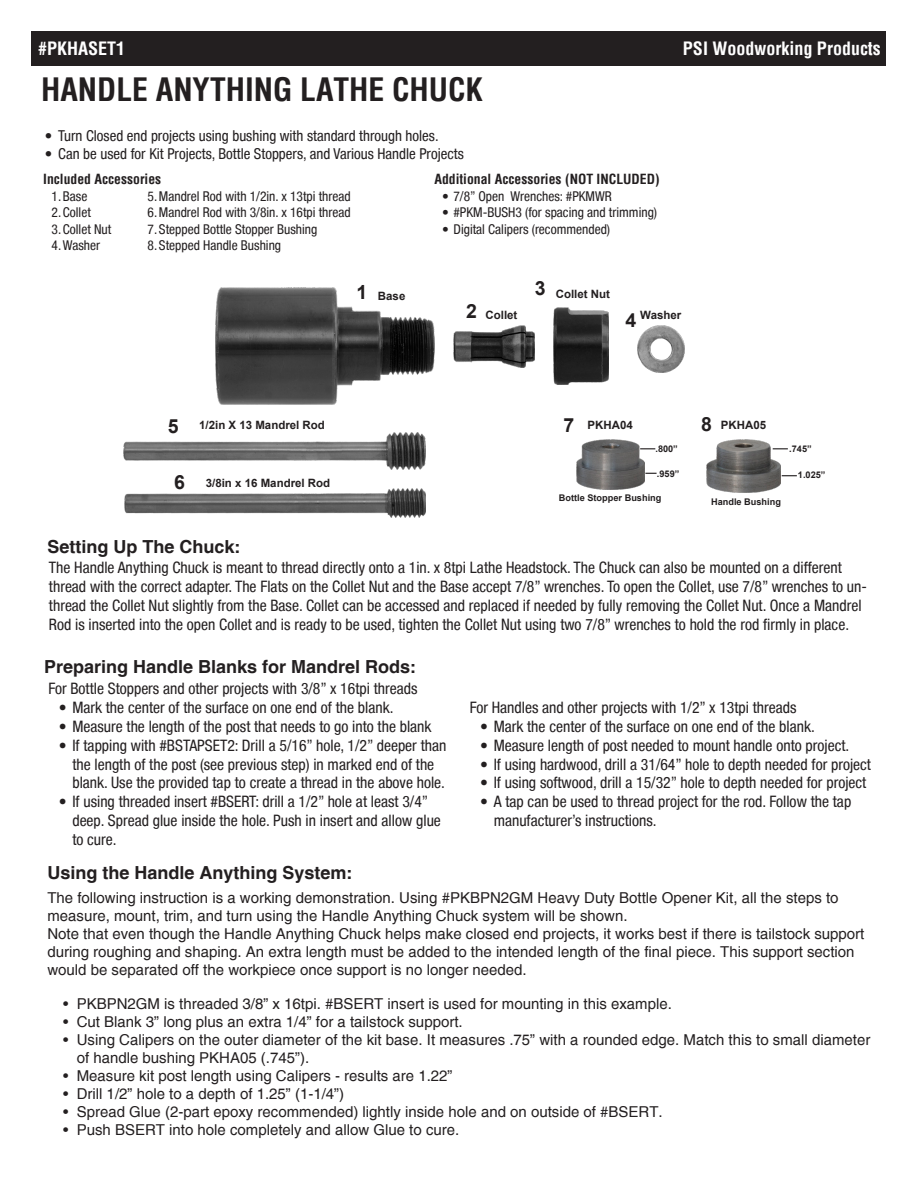
<style>
.page{position:relative;width:918px;height:1188px;background:#fff}
.page>*{position:absolute;margin:0;border:0;box-sizing:border-box;transform-origin:0 0}
.t1{font:700 condensed 31.5px "Helvetica";color:#231f20}
.t2{font:700 19.5px "Arial";color:#231f20}
.Section_Header{font:700 18px "Helvetica";color:#231f20}
.t3{font:700 condensed 18px "Helvetica";color:#fff}
.Body_Bullet{font:condensed 15.75px/18.9px "Helvetica Neue Condensed";color:#231f20}
.Section_Header-2{font:15px/18px "Helvetica";color:#231f20}
.t4{font:condensed 15px "Helvetica Neue Condensed";color:#231f20}
.SubSection_Head{font:700 condensed 13.65px "Helvetica";color:#231f20}
.t5{font:condensed 13.5px "Helvetica Neue Condensed";color:#231f20}
.t6{font:700 11.55px "Arial";color:#231f20}
.t7{font:700 9.15px "Arial";color:#231f20}
</style>
<div class="page">
<img style="left:216px;top:288px;width:219px;height:117px">
<img style="left:454px;top:325px;width:81px;height:42px">
<img style="left:554px;top:308px;width:55px;height:77px">
<img style="left:638px;top:325px;width:47px;height:47px">
<img style="left:123px;top:432px;width:303px;height:38px">
<img style="left:124px;top:489px;width:302px;height:28px">
<img style="left:576px;top:439px;width:68px;height:50px">
<img style="left:706px;top:439px;width:75px;height:54px">
<svg style="left:640px;top:448px;width:15px;height:1px"></svg>
<svg style="left:645px;top:473px;width:12px;height:1px"></svg>
<svg style="left:773px;top:448px;width:15px;height:1px"></svg>
<svg style="left:782px;top:475px;width:15px;height:1px"></svg>
<div style="left:32px;top:32px;width:854px;height:34px;background:#231f20"></div>
<p class="t3" style="left:38px;top:36px;width:89px">#PKHASET1</p>
<p class="t3" style="left:683px;top:36px;width:200px">PSI Woodworking Products</p>
<p class="t1" style="left:41px;top:69px;width:443px">HANDLE ANYTHING LATHE CHUCK</p>
<p class="t4" style="left:45px;top:127px;width:395px">• Turn Closed end projects using bushing with standard through holes.</p>
<p class="t4" style="left:45px;top:145px;width:421px">• Can be used for Kit Projects, Bottle Stoppers, and Various Handle Projects</p>
<p class="SubSection_Head" style="left:43px;top:171px;width:120px">Included Accessories</p>
<p class="t5" style="left:52px;top:189px;width:37px">1.Base</p>
<p class="t5" style="left:52px;top:205px;width:41px">2.Collet</p>
<p class="t5" style="left:52px;top:221px;width:61px">3.Collet Nut</p>
<p class="t5" style="left:52px;top:237px;width:50px">4.Washer</p>
<p class="SubSection_Head" style="left:434px;top:171px;width:227px">Additional Accessories (NOT INCLUDED)</p>
<p class="t5" style="left:442px;top:189px;width:171px">• 7/8” Open Wrenches: #PKMWR</p>
<p class="t5" style="left:442px;top:205px;width:217px">• #PKM-BUSH3 (for spacing and trimming)</p>
<p class="t5" style="left:442px;top:221px;width:170px">• Digital Calipers (recommended)</p>
<p class="t5" style="left:148px;top:189px;width:205px">5.Mandrel Rod with 1/2in. x 13tpi thread</p>
<p class="t5" style="left:148px;top:205px;width:205px">6.Mandrel Rod with 3/8in. x 16tpi thread</p>
<p class="t5" style="left:148px;top:221px;width:171px">7.Stepped Bottle Stopper Bushing</p>
<p class="t5" style="left:148px;top:237px;width:135px">8.Stepped Handle Bushing</p>
<p class="t2" style="left:356px;top:279px;width:12px">1</p>
<p class="t6" style="left:378px;top:288px;width:29px">Base</p>
<p class="t2" style="left:168px;top:412px;width:12px">5</p>
<p class="t6" style="left:199px;top:416px;width:127px">1/2in X 13 Mandrel Rod</p>
<p class="t2" style="left:174px;top:468px;width:12px">6</p>
<p class="t6" style="left:206px;top:475px;width:126px">3/8in x 16 Mandrel Rod</p>
<p class="t2" style="left:466px;top:297px;width:12px">2</p>
<p class="t6" style="left:486px;top:307px;width:33px">Collet</p>
<p class="t2" style="left:535px;top:274px;width:12px">3</p>
<p class="t6" style="left:556px;top:286px;width:56px">Collet Nut</p>
<p class="t6" style="left:640px;top:306px;width:43px">Washer</p>
<p class="t2" style="left:625px;top:307px;width:12px">4</p>
<p class="t2" style="left:564px;top:411px;width:12px">7</p>
<p class="t2" style="left:701px;top:410px;width:12px">8</p>
<p class="t6" style="left:588px;top:417px;width:47px">PKHA04</p>
<p class="t6" style="left:721px;top:417px;width:47px">PKHA05</p>
<p class="t7" style="left:655px;top:442px;width:24px">.800”</p>
<p class="t7" style="left:657px;top:467px;width:24px">.959”</p>
<p class="t7" style="left:559px;top:491px;width:104px">Bottle Stopper Bushing</p>
<p class="t7" style="left:711px;top:496px;width:71px">Handle Bushing</p>
<p class="t7" style="left:789px;top:442px;width:24px">.745”</p>
<p class="t7" style="left:798px;top:469px;width:29px">1.025”</p>
<p class="Section_Header" style="left:47px;top:536px;width:195px">Setting Up The Chuck:</p>
<p class="Body_Bullet" style="left:49px;top:558px;width:820px">The Handle Anything Chuck is meant to thread directly onto a 1in. x 8tpi Lathe Headstock. The Chuck can also be mounted on a different thread with the correct adapter. The Flats on the Collet Nut and the Base accept 7/8” wrenches. To open the Collet, use 7/8” wrenches to un&shy;thread the Collet Nut slightly from the Base. Collet can be accessed and replaced if needed by fully removing the Collet Nut. Once a Mandrel Rod is inserted into the open Collet and is ready to be used, tighten the Collet Nut using two 7/8” wrenches to hold the rod firmly in place.</p>
<p class="Section_Header" style="left:44px;top:655px;width:374px">Preparing Handle Blanks for Mandrel Rods:</p>
<p class="Body_Bullet" style="left:48px;top:679px;width:371px">For Bottle Stoppers and other projects with 3/8” x 16tpi threads</p>
<p class="Body_Bullet" style="left:59px;top:698px;width:336px">• Mark the center of the surface on one end of the blank.</p>
<p class="Body_Bullet" style="left:59px;top:717px;width:374px">• Measure the length of the post that needs to go into the blank</p>
<p class="Body_Bullet" style="left:72px;top:736px;width:376px;text-indent:-14px">• If tapping with #BSTAPSET2: Drill a 5/16” hole, 1/2” deeper than the length of the post (see previous step) in marked end of the blank. Use the provided tap to create a thread in the above hole.</p>
<p class="Body_Bullet" style="left:72px;top:792px;width:370px;text-indent:-14px">• If using threaded insert #BSERT: drill a 1/2” hole at least 3/4” deep. Spread glue inside the hole. Push in insert and allow glue to cure.</p>
<p class="Section_Header" style="left:47px;top:862px;width:307px">Using the Handle Anything System:</p>
<p class="Body_Bullet" style="left:470px;top:698px;width:328px">For Handles and other projects with 1/2” x 13tpi threads</p>
<p class="Body_Bullet" style="left:480px;top:717px;width:336px">• Mark the center of the surface on one end of the blank.</p>
<p class="Body_Bullet" style="left:480px;top:736px;width:371px">• Measure length of post needed to mount handle onto project.</p>
<p class="Body_Bullet" style="left:480px;top:754px;width:392px">• If using hardwood, drill a 31/64” hole to depth needed for project</p>
<p class="Body_Bullet" style="left:480px;top:773px;width:388px">• If using softwood, drill a 15/32” hole to depth needed for project</p>
<p class="Body_Bullet" style="left:494px;top:792px;width:359px;text-indent:-14px">• A tap can be used to thread project for the rod. Follow the tap manufacturer’s instructions.</p>
<p class="Section_Header-2" style="left:47px;top:889px;width:793px">The following instruction is a working demonstration. Using #PKBPN2GM Heavy Duty Bottle Opener Kit, all the steps to measure, mount, trim, and turn using the Handle Anything Chuck system will be shown.</p>
<p class="Section_Header-2" style="left:47px;top:925px;width:819px">Note that even though the Handle Anything Chuck helps make closed end projects, it works best if there is tailstock support during roughing and shaping. An extra length must be added to the intended length of the final piece. This support section would be separated off the workpiece once support is no longer needed.</p>
<p class="Section_Header-2" style="left:63px;top:995px;width:610px">• PKBPN2GM is threaded 3/8” x 16tpi. #BSERT insert is used for mounting in this example.</p>
<p class="Section_Header-2" style="left:63px;top:1013px;width:401px">• Cut Blank 3” long plus an extra 1/4” for a tailstock support.</p>
<p class="Section_Header-2" style="left:77px;top:1031px;width:795px;text-indent:-14px">• Using Calipers on the outer diameter of the kit base. It measures .75” with a rounded edge. Match this to small diameter of handle bushing PKHA05 (.745”).</p>
<p class="Section_Header-2" style="left:63px;top:1067px;width:391px">• Measure kit post length using Calipers - results are 1.22”</p>
<p class="Section_Header-2" style="left:63px;top:1085px;width:283px">• Drill 1/2” hole to a depth of 1.25” (1-1/4”)</p>
<p class="Section_Header-2" style="left:63px;top:1103px;width:601px">• Spread Glue (2-part epoxy recommended) lightly inside hole and on outside of #BSERT.</p>
<p class="Section_Header-2" style="left:63px;top:1121px;width:398px">• Push BSERT into hole completely and allow Glue to cure.</p>
</div>
